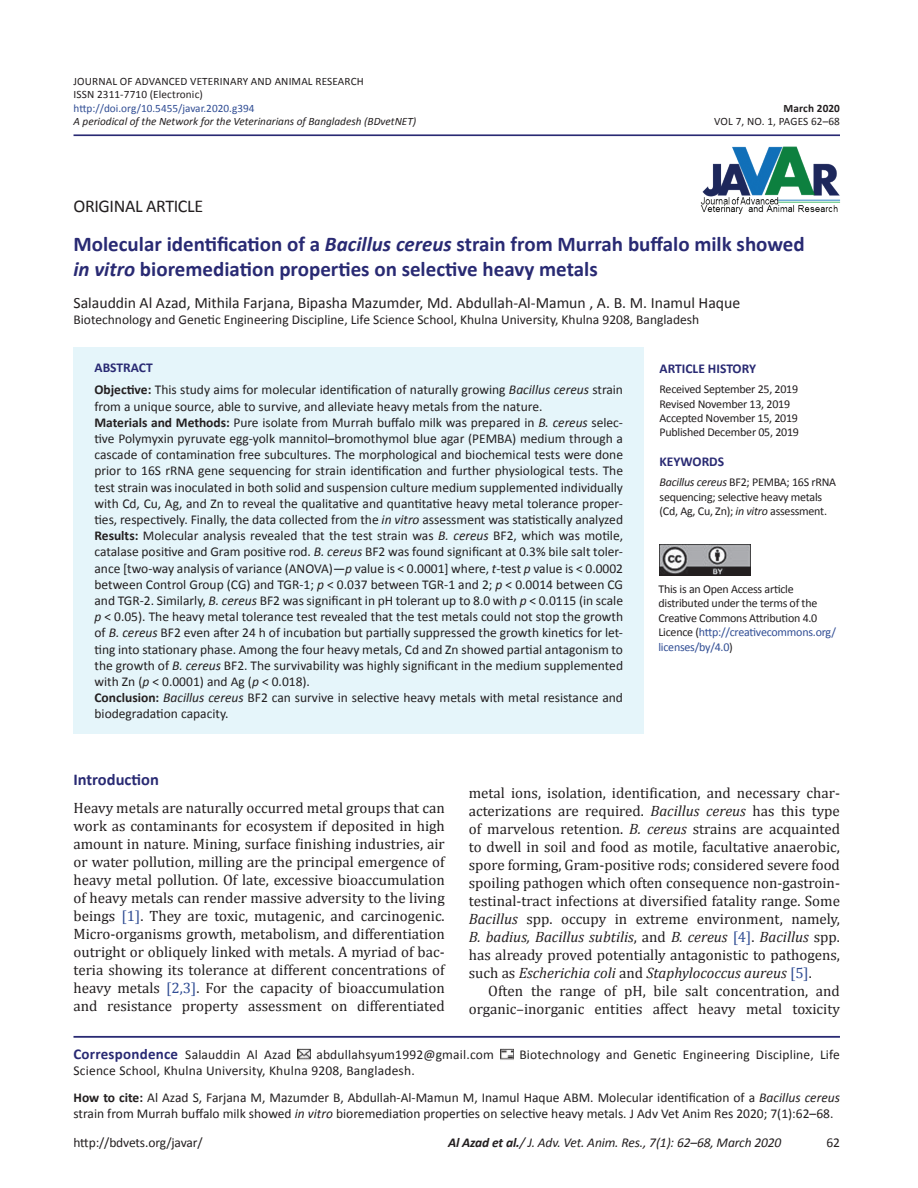
<style>
.page{position:relative;width:918px;height:1188px;background:#fff}
.page>*{position:absolute;margin:0;border:0;box-sizing:border-box;transform-origin:0 0}
.Article_Title{font:700 21px/25.2px "Calibri";color:#292a73}
.Issue_Date{font:18px "Calibri";letter-spacing:-.02em;color:#231f20}
.Head_A{font:700 16.5px "Calibri";color:#292a73}
.Authors{font:15.75px "Calibri";color:#231f20}
.Para_1st{font:15px/18px "Cambria";color:#231f20;text-align:justify}
.Para_Indent{font:15px/18px "Cambria";color:#231f20;text-align:right}
.ABSTRACT_TXT{font:13.5px/16.2px "Calibri";color:#231f20}
.Author_Deatiles{font:13.5px/16.2px "Calibri";color:#231f20}
.Affliation{font:13.5px "Calibri";color:#231f20}
.t1{font:italic 13.5px "Calibri";letter-spacing:-.01em;color:#231f20}
.ABSTRACT_HD{font:700 13.5px "Calibri";color:#292a73}
.Issue_Date-2{font:12px/14.4px "Calibri";letter-spacing:-.02em;color:#231f20}
.VOL{font:11.25px "Calibri";letter-spacing:.01em;color:#231f20}
.DOI{font:italic 11.25px "Calibri";color:#231f20}
.VOL-2{font:11.25px "Calibri";color:#304d94}
.DOI-2{font:11.25px "Calibri";letter-spacing:.01em;color:#231f20}
.VOL-3{font:700 11.25px "Calibri";letter-spacing:.01em;color:#231f20}
.s1{font-style:italic}
.s2{font-weight:700}
.s3{color:#304d94}
.s4{font-weight:700;font-size:15px;color:#292a73}
</style>
<div class="page">
<hr style="left:74px;top:134px;width:766px;height:2px;background:#292a73">
<hr style="left:74px;top:1036px;width:766px;height:2px;background:#292a73">
<svg style="left:297px;top:1049px;width:13px;height:11px"></svg>
<svg style="left:500px;top:1049px;width:13px;height:11px"></svg>
<img style="left:700px;top:146px;width:141px;height:69px">
<div style="left:74px;top:347px;width:570px;height:386px;background:#e5f5fa"></div>
<img style="left:660px;top:545px;width:90px;height:30px">
<p class="VOL" style="left:74px;top:74px;width:292px">JOURNAL OF ADVANCED VETERINARY AND ANIMAL RESEARCH</p>
<p class="VOL" style="left:74px;top:88px;width:131px">ISSN 2311-7710 (Electronic)</p>
<p class="VOL-2" style="left:74px;top:101px;width:182px">http://doi.org/10.5455/javar.2020.g394</p>
<p class="VOL-3" style="left:784px;top:101px;width:58px">March 2020</p>
<p class="DOI" style="left:74px;top:115px;width:344px">A periodical of the Network for the Veterinarians of Bangladesh (BDvetNET)</p>
<p class="DOI-2" style="left:714px;top:115px;width:127px">VOL 7, NO. 1, PAGES 62–68</p>
<p class="Issue_Date" style="left:74px;top:195px;width:131px">ORIGINAL ARTICLE</p>
<p class="Article_Title" style="left:74px;top:230px;width:733px">Molecular identification of a <span class="s1">Bacillus cereus</span> strain from Murrah buffalo milk showed <span class="s1">in vitro</span> bioremediation properties on selective heavy metals</p>
<p class="Authors" style="left:74px;top:293px;width:668px">Salauddin Al Azad, Mithila Farjana, Bipasha Mazumder, Md. Abdullah-Al-Mamun , A. B. M. Inamul Haque</p>
<p class="Affliation" style="left:74px;top:312px;width:627px">Biotechnology and Genetic Engineering Discipline, Life Science School, Khulna University, Khulna 9208, Bangladesh</p>
<p class="ABSTRACT_HD" style="left:94px;top:359px;width:60px">ABSTRACT</p>
<p class="ABSTRACT_TXT" style="left:94px;top:381px;width:530px"><span class="s2">Objective:</span> This study aims for molecular identification of naturally growing <span class="s1">Bacillus cereus</span> strain from a unique source, able to survive, and alleviate heavy metals from the nature.</p>
<p class="ABSTRACT_TXT" style="left:94px;top:414px;width:530px;text-align:justify"><span class="s2">Materials and Methods:</span> Pure isolate from Murrah buffalo milk was prepared in <span class="s1">B. cereus</span> selec&shy;tive Polymyxin pyruvate egg-yolk mannitol–bromothymol blue agar (PEMBA) medium through a cascade of contamination free subcultures. The morphological and biochemical tests were done prior to 16S rRNA gene sequencing for strain identification and further physiological tests. The test strain was inoculated in both solid and suspension culture medium supplemented individually with Cd, Cu, Ag, and Zn to reveal the qualitative and quantitative heavy metal tolerance proper&shy;ties, respectively. Finally, the data collected from the <span class="s1">in vitro</span> assessment was statistically analyzed</p>
<p class="ABSTRACT_TXT" style="left:94px;top:527px;width:530px;text-align:justify"><span class="s2">Results:</span> Molecular analysis revealed that the test strain was <span class="s1">B. cereus</span> BF2, which was motile, catalase positive and Gram positive rod. <span class="s1">B. cereus</span> BF2 was found significant at 0.3% bile salt toler&shy;ance [two-way analysis of variance (ANOVA)—<span class="s1">p</span> value is &lt; 0.0001] where, <span class="s1">t</span>-test <span class="s1">p</span> value is &lt; 0.0002 between Control Group (CG) and TGR-1; <span class="s1">p</span> &lt; 0.037 between TGR-1 and 2; <span class="s1">p</span> &lt; 0.0014 between CG and TGR-2. Similarly, <span class="s1">B. cereus</span> BF2 was significant in pH tolerant up to 8.0 with <span class="s1">p</span> &lt; 0.0115 (in scale <span class="s1">p</span> &lt; 0.05). The heavy metal tolerance test revealed that the test metals could not stop the growth of <span class="s1">B. cereus</span> BF2 even after 24 h of incubation but partially suppressed the growth kinetics for let&shy;ting into stationary phase. Among the four heavy metals, Cd and Zn showed partial antagonism to the growth of <span class="s1">B. cereus</span> BF2. The survivability was highly significant in the medium supplemented with Zn (<span class="s1">p</span> &lt; 0.0001) and Ag (<span class="s1">p</span> &lt; 0.018).</p>
<p class="ABSTRACT_TXT" style="left:94px;top:689px;width:530px"><span class="s2">Conclusion:</span> <span class="s1">Bacillus cereus</span> BF2 can survive in selective heavy metals with metal resistance and biodegradation capacity.</p>
<p class="ABSTRACT_HD" style="left:660px;top:360px;width:98px">ARTICLE HISTORY</p>
<p class="Issue_Date-2" style="left:660px;top:381px;width:140px">Received September 25, 2019</p>
<p class="Issue_Date-2" style="left:660px;top:396px;width:132px">Revised November 13, 2019</p>
<p class="Issue_Date-2" style="left:660px;top:410px;width:140px">Accepted November 15, 2019</p>
<p class="Issue_Date-2" style="left:660px;top:425px;width:141px">Published December 05, 2019</p>
<p class="ABSTRACT_HD" style="left:660px;top:453px;width:66px">KEYWORDS</p>
<p class="Issue_Date-2" style="left:660px;top:475px;width:178px"><span class="s1">Bacillus cereus</span> BF2; PEMBA; 16S rRNA sequencing; selective heavy metals (Cd, Ag, Cu, Zn); <span class="s1">in vitro</span> assessment.</p>
<p class="Issue_Date-2" style="left:658px;top:581px;width:179px">This is an Open Access article distributed under the terms of the<br>Creative Commons Attribution 4.0<br>Licence (<span class="s3">http://creativecommons.org/ licenses/by/4.0</span>)</p>
<p class="Head_A" style="left:74px;top:769px;width:87px">Introduction</p>
<p class="Para_1st" style="left:74px;top:799px;width:373px">Heavy metals are naturally occurred metal groups that can work as contaminants for ecosystem if deposited in high amount in nature. Mining, surface finishing industries, air or water pollution, milling are the principal emergence of heavy metal pollution. Of late, excessive bioaccumulation of heavy metals can render massive adversity to the living beings <span class="s3">[1]</span>. They are toxic, mutagenic, and carcinogenic.<br>Micro-organisms growth, metabolism, and differentiation outright or obliquely linked with metals. A myriad of bac&shy;teria showing its tolerance at different concentrations of heavy metals <span class="s3">[2,3]</span>. For the capacity of bioaccumulation and resistance property assessment on differentiated</p>
<p class="Para_1st" style="left:469px;top:784px;width:373px">metal ions, isolation, identification, and necessary char&shy;acterizations are required. <span class="s1">Bacillus cereus</span> has this type of marvelous retention. <span class="s1">B. cereus</span> strains are acquainted to dwell in soil and food as motile, facultative anaerobic, spore forming, Gram-positive rods; considered severe food spoiling pathogen which often consequence non-gastroin&shy;testinal-tract infections at diversified fatality range. Some <span class="s1">Bacillus</span> spp. occupy in extreme environment, namely, <span class="s1">B. badius, Bacillus subtilis</span>, and <span class="s1">B. cereus</span> <span class="s3">[4]</span>. <span class="s1">Bacillus</span> spp. has already proved potentially antagonistic to pathogens, such as <span class="s1">Escherichia coli</span> and <span class="s1">Staphylococcus aureus</span> <span class="s3">[5]</span>.</p>
<p class="Para_Indent" style="left:469px;top:982px;width:373px">Often the range of pH, bile salt concentration, and organic–inorganic entities affect heavy metal toxicity</p>
<p class="Author_Deatiles" style="left:74px;top:1046px;width:219px"><span class="s4">Correspondence</span> Salauddin Al Azad</p>
<p class="Author_Deatiles" style="left:316px;top:1046px;width:179px">abdullahsyum1992@gmail.com</p>
<p class="Author_Deatiles" style="left:519px;top:1046px;width:322px">Biotechnology and Genetic Engineering Discipline, Life</p>
<p class="Author_Deatiles" style="left:74px;top:1062px;width:343px">Science School, Khulna University, Khulna 9208, Bangladesh.</p>
<p class="Author_Deatiles" style="left:74px;top:1088px;width:768px"><span class="s2">How to cite:</span> Al Azad S, Farjana M, Mazumder B, Abdullah-Al-Mamun M, Inamul Haque ABM. Molecular identification of a <span class="s1">Bacillus cereus </span>strain from Murrah buffalo milk showed <span class="s1">in vitro</span> bioremediation properties on selective heavy metals. J Adv Vet Anim Res 2020; 7(1):62–68.</p>
<p class="ABSTRACT_TXT" style="left:74px;top:1133px;width:131px">http://bdvets.org/javar/</p>
<p class="t1" style="left:448px;top:1134px;width:335px"><span class="s2">Al Azad et al.</span>/ J. Adv. Vet. Anim. Res., 7(1): 62–68, March 2020</p>
<p class="ABSTRACT_TXT" style="left:826px;top:1133px;width:15px">62</p>
</div>
